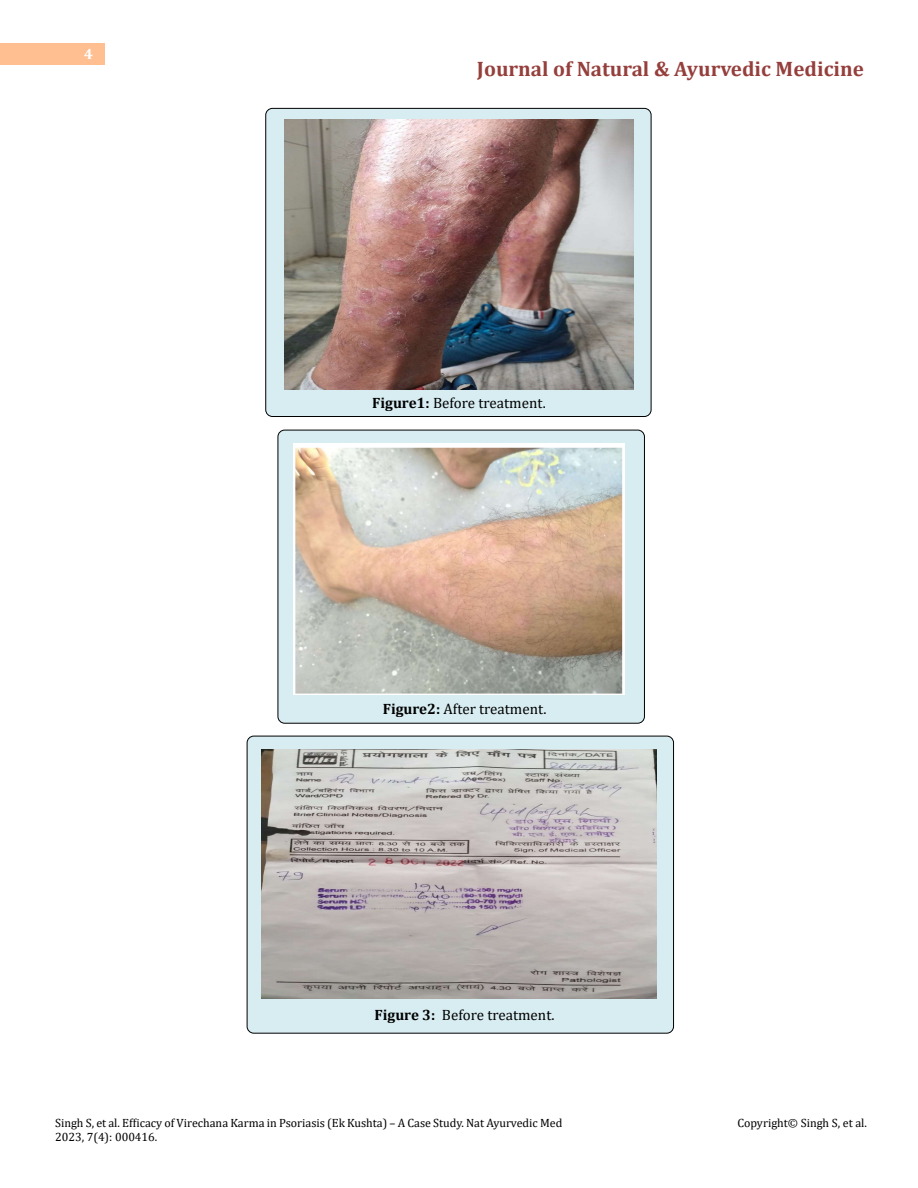
<style>
.page{position:relative;width:918px;height:1188px;background:#fff}
.page>*{position:absolute;margin:0;border:0;box-sizing:border-box;transform-origin:0 0}
.t1{font:700 21px "Cambria";color:#953f3c}
.t2{font:15px "Cambria";color:#000}
.t3{font:700 15px "Cambria";color:#fff}
.t4{font:12px/14.4px "Cambria";color:#000}
.s1{font-weight:700}
</style>
<div class="page">
<div style="left:0;top:43px;width:105px;height:21px;background:#ffbf91"></div>
<div style="left:247px;top:736px;width:427px;height:297px;background:#d8edf2;border-radius:7px"></div>
<div style="left:247px;top:736px;width:427px;height:298px;border:1px solid #000;border-radius:7px"></div>
<div style="left:278px;top:430px;width:366px;height:293px;background:#d8edf2;border-radius:7px"></div>
<div style="left:278px;top:430px;width:367px;height:294px;border:1px solid #000;border-radius:7px"></div>
<div style="left:266px;top:108px;width:385px;height:309px;background:#d8edf2;border-radius:7px"></div>
<div style="left:265px;top:108px;width:386px;height:309px;border:1px solid #000;border-radius:7px"></div>
<img style="left:285px;top:120px;width:348px;height:269px">
<img style="left:293px;top:444px;width:332px;height:250px">
<img style="left:262px;top:750px;width:394px;height:248px">
<p class="t3" style="left:84px;top:44px;width:10px">4</p>
<h1 class="t1" style="left:477px;top:54px;width:389px">Journal of Natural &amp; Ayurvedic Medicine</h1>
<p class="t2" style="left:372px;top:394px;width:175px"><span class="s1">Figure1:</span> Before treatment.</p>
<p class="t2" style="left:383px;top:700px;width:165px"><span class="s1">Figure2:</span> After treatment.</p>
<p class="t2" style="left:375px;top:1006px;width:182px"><span class="s1">Figure 3:</span> Before treatment.</p>
<p class="t4" style="left:55px;top:1115px;width:509px">Singh S, et al. Efficacy of Virechana Karma in Psoriasis (Ek Kushta) – A Case Study. Nat Ayurvedic Med<br>2023, 7(4): 000416.</p>
<p class="t4" style="left:737px;top:1115px;width:131px">Copyright© Singh S, et al.</p>
</div>
